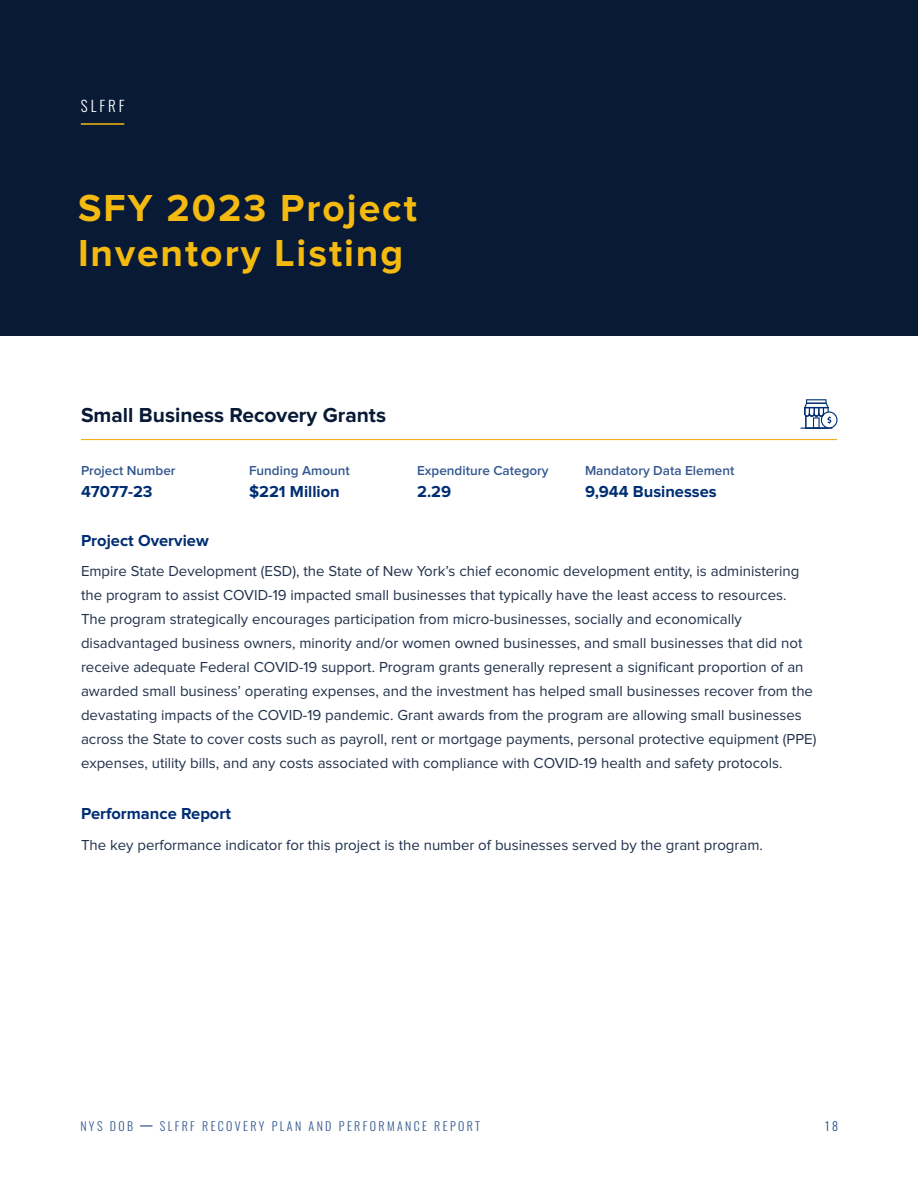
<style>
.page{position:relative;width:918px;height:1188px;background:#fff}
.page>*{position:absolute;margin:0;border:0;box-sizing:border-box;transform-origin:0 0}
.t1{font:700 39px/45px "Proxima Nova";letter-spacing:.05em;color:#f5ba0f}
.t2{font:700 21px "Proxima Nova";color:#081a36}
.t3{font:700 16.5px "Proxima Nova";color:#002e73}
.t4{font:15px/24px "Proxima Nova";color:#20304a}
.Body{font:15px "Oswald";letter-spacing:.2em;color:#fff}
.t5{font:600 13.5px "Proxima Nova";color:#33588f}
.t6{font:12px "Oswald";letter-spacing:.2em;color:#33588f}
.t7{font:12px "Oswald";color:#1a4381}
</style>
<div class="page">
<svg style="left:140px;top:1126px;width:12px;height:1px"></svg>
<hr style="left:81px;top:439px;width:756px;height:1px;background:#f0a600">
<svg style="left:800px;top:399px;width:38px;height:30px"></svg>
<div style="left:0;top:0;width:918px;height:335px;background:#081a36"></div>
<hr style="left:81px;top:123px;width:43px;height:2px;background:#f5ba0f">
<p class="Body" style="left:81px;top:93px;width:45px">SLFRF</p>
<p class="t1" style="left:78px;top:187px;width:340px">SFY 2023 Project<br>Inventory Listing</p>
<p class="t2" style="left:81px;top:405px;width:307px">Small Business Recovery Grants</p>
<p class="t5" style="left:81px;top:464px;width:96px">Project Number</p>
<p class="t5" style="left:249px;top:464px;width:102px">Funding Amount</p>
<p class="t5" style="left:417px;top:464px;width:133px">Expenditure Category</p>
<p class="t5" style="left:585px;top:464px;width:151px">Mandatory Data Element</p>
<p class="t3" style="left:81px;top:484px;width:73px">47077-23</p>
<p class="t3" style="left:249px;top:484px;width:92px">$221 Million</p>
<p class="t3" style="left:417px;top:484px;width:36px">2.29</p>
<p class="t3" style="left:585px;top:484px;width:133px">9,944 Businesses</p>
<p class="t3" style="left:81px;top:532px;width:129px">Project Overview</p>
<p class="t4" style="left:81px;top:560px;width:737px">Empire State Development (ESD), the State of New York’s chief economic development entity, is administering the program to assist COVID-19 impacted small businesses that typically have the least access to resources.<br>The program strategically encourages participation from micro-businesses, socially and economically disadvantaged business owners, minority and/or women owned businesses, and small businesses that did not receive adequate Federal COVID-19 support. Program grants generally represent a significant proportion of an awarded small business’ operating expenses, and the investment has helped small businesses recover from the devastating impacts of the COVID-19 pandemic. Grant awards from the program are allowing small businesses across the State to cover costs such as payroll, rent or mortgage payments, personal protective equipment (PPE) expenses, utility bills, and any costs associated with compliance with COVID-19 health and safety protocols.</p>
<p class="t3" style="left:81px;top:806px;width:151px">Performance Report</p>
<p class="t4" style="left:81px;top:834px;width:684px">The key performance indicator for this project is the number of businesses served by the grant program.</p>
<p class="t6" style="left:80px;top:1116px;width:54px">NYS DOB</p>
<p class="t6" style="left:160px;top:1116px;width:322px">SLFRF RECOVERY PLAN AND PERFORMANCE REPORT</p>
<p class="t7" style="left:825px;top:1116px;width:14px">18</p>
</div>
